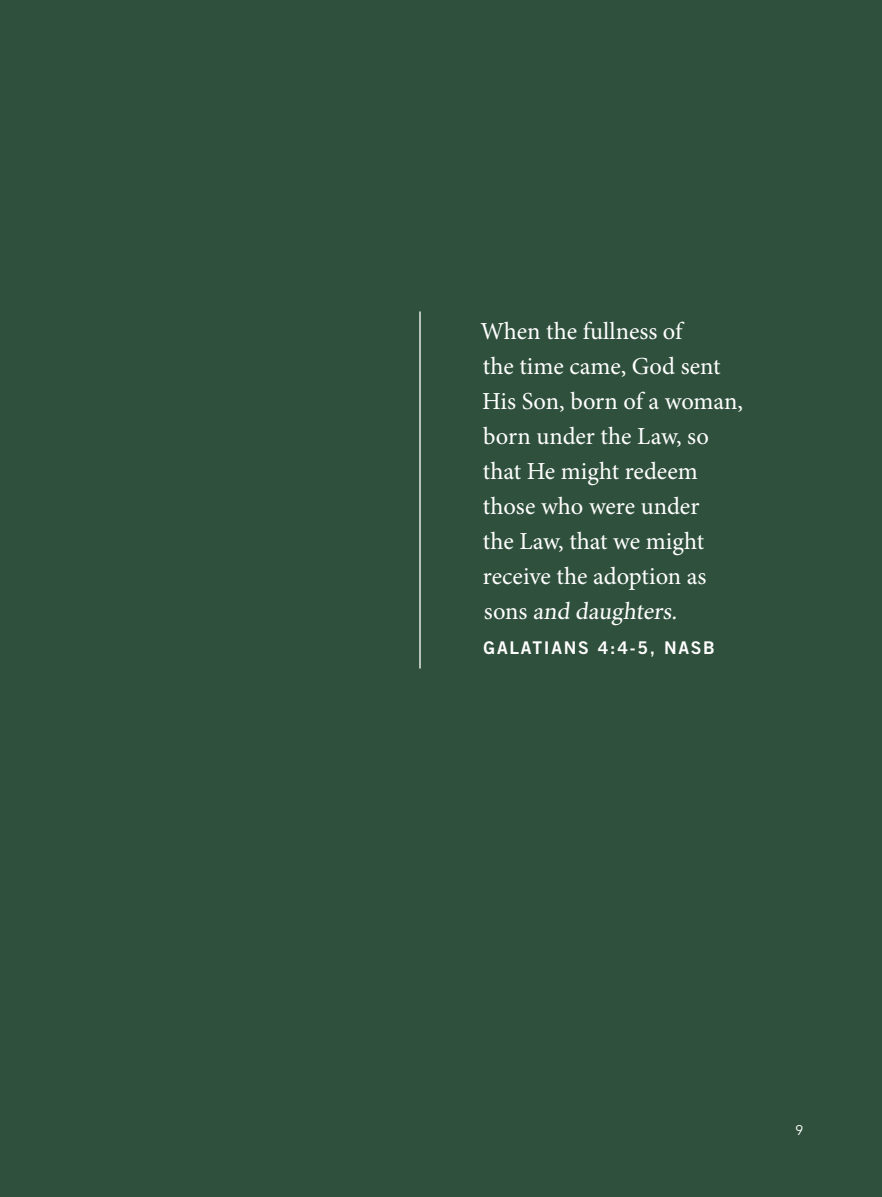
<style>
.page{position:relative;width:882px;height:1197px;background:#2f503c}
.page>*{position:absolute;margin:0;border:0;box-sizing:border-box;transform-origin:0 0}
.Body_No_Indent{font:24.5px/35px "Minion Pro";color:#fff}
.Body_No_Indent-2{font:17.5px "Trade Gothic LT Std Bd 2";letter-spacing:.1em;color:#fff}
.Folios_Page_Numbers{font:14px "Avenir LT Std";color:#fff}
</style>
<div class="page">
<hr style="left:419px;top:312px;width:2px;height:356px;background:#fff">
<p class="Body_No_Indent" style="left:480px;top:314px;width:264px">When the fullness of<br>the time came, God sent<br>His Son, born of a woman, born under the Law, so that He might redeem those who were under<br>the Law, that we might receive the adoption as<br>s ons and daughters.</p>
<p class="Body_No_Indent-2" style="left:484px;top:637px;width:233px">GALATIANS 4:4-5, NASB</p>
<p class="Folios_Page_Numbers" style="left:795px;top:1122px;width:9px">9</p>
</div>
